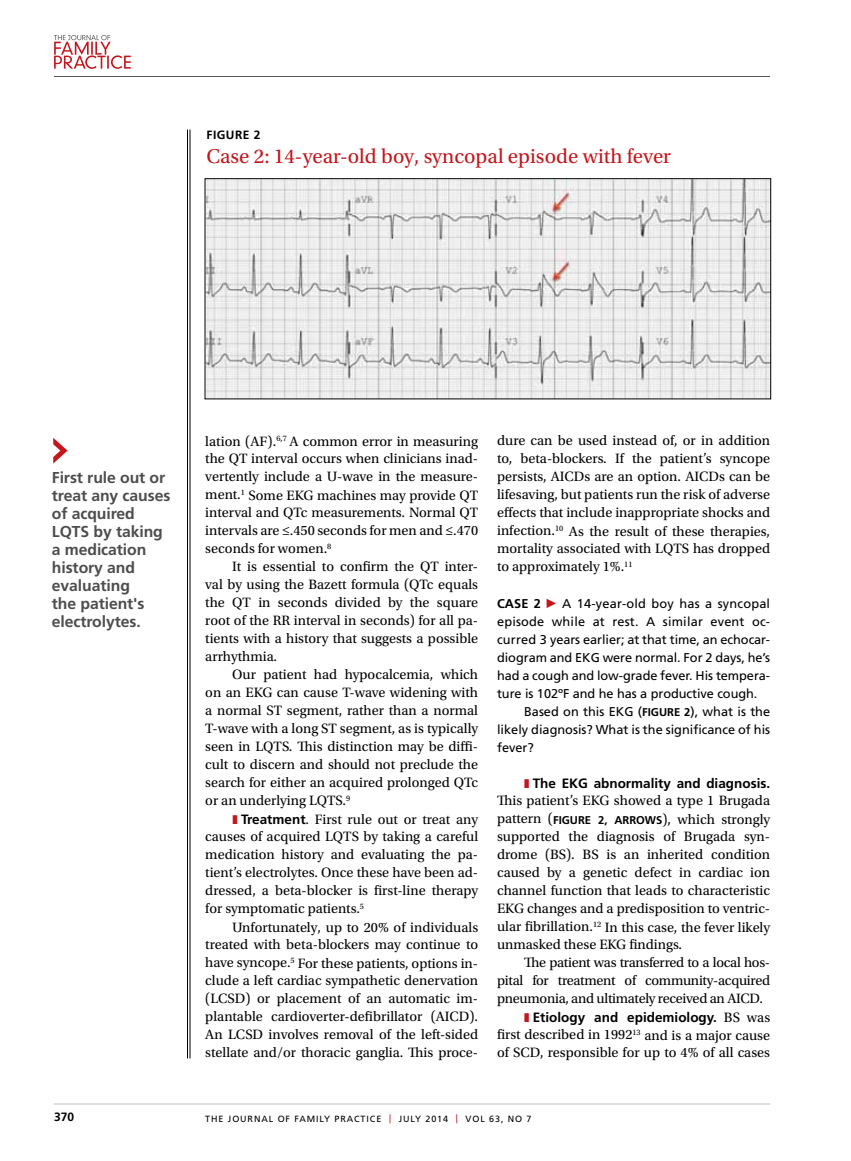
<style>
.page{position:relative;width:851px;height:1161px;background:#fff}
.page>*{position:absolute;margin:0;border:0;box-sizing:border-box;transform-origin:0 0}
.t1{font:21px "Utopia Std";color:#c4161c}
.t2{font:700 15.75px/18px "Frutiger LT Std";letter-spacing:-.005em;color:#4d4d4f}
.t3{font:14.25px/18px "Utopia Std";color:#000;text-align:justify}
.t4{font:700 13.5px "Frutiger LT Std";color:#000}
.t5{font:12.75px "Frutiger LT Std";color:#000}
.t6{font:700 12px "Frutiger LT Std";letter-spacing:.04em;color:#000}
.t7{font:700 11.25px "Frutiger LT Std";color:#000}
.t8{font:9px "Frutiger LT Std";letter-spacing:.1em;color:#000}
.s1{font-family:"Frutiger LT Std";font-weight:700;font-size:13.5px}
.s2{font-weight:700}
.s3{font-family:"Mathematical Pi Six";color:#c4161c}
.s4{font-weight:700;font-size:11.25px}
.s5{font-family:"Utopia Std";font-weight:400;font-size:14.25px}
.s6{color:#c4161c}
</style>
<div class="page">
<hr style="left:54px;top:1104px;width:716px;height:1px;background:#bcbec0">
<svg style="left:54px;top:35px;width:77px;height:34px"></svg>
<hr style="left:54px;top:76px;width:716px;height:1px;background:#58595b">
<hr style="left:190px;top:130px;width:1px;height:928px;background:#000">
<hr style="left:187px;top:130px;width:1px;height:928px;background:#000">
<svg style="left:53px;top:438px;width:14px;height:26px"></svg>
<img style="left:207px;top:180px;width:562px;height:217px">
<div style="left:205px;top:178px;width:566px;height:221px;border:1px solid #000"></div>
<p class="t6" style="left:206px;top:127px;width:56px">FIGURE 2</p>
<h1 class="t1" style="left:206px;top:144px;width:466px">Case 2: 14-year-old boy, syncopal episode with fever</h1>
<p class="t2" style="left:52px;top:469px;width:120px">First rule out or treat any causes of acquired<br>LQTS by taking a medication history and evaluating<br>the patient's electrolytes.</p>
<p class="t3" style="left:205px;top:432px;width:274px">lation (AF).<sup>6,7</sup> A common error in measuring the QT interval occurs when clinicians inad&shy;vertently include a U-wave in the measure&shy;ment.<sup>1</sup> Some EKG machines may provide QT interval and QTc measurements. Normal QT intervals are ≤.450 seconds for men and ≤.470 seconds for women.<sup>8</sup></p>
<p class="t3" style="left:205px;top:558px;width:274px;text-indent:27px">It is essential to confirm the QT inter&shy;val by using the Bazett formula (QTc equals the QT in seconds divided by the square root of the RR interval in seconds) for all pa&shy;tients with a history that suggests a possible arrhythmia.</p>
<p class="t3" style="left:205px;top:666px;width:274px;text-indent:27px">Our patient had hypocalcemia, which on an EKG can cause T-wave widening with a normal ST segment, rather than a normal T-wave with a long ST segment, as is typically seen in LQTS. This distinction may be diffi&shy;cult to discern and should not preclude the search for either an acquired prolonged QTc or an underlying LQTS.<sup>9</sup></p>
<p class="t3" style="left:205px;top:810px;width:274px;text-indent:32px"><span class="s1">Treatment</span>. First rule out or treat any causes of acquired LQTS by taking a careful medication history and evaluating the pa&shy;tient’s electrolytes. Once these have been ad&shy;dressed, a beta-blocker is first-line therapy for symptomatic patients.<sup>5</sup></p>
<p class="t3" style="left:205px;top:918px;width:274px;text-indent:27px">Unfortunately, up to 20% of individuals treated with beta-blockers may continue to have syncope.<sup>5</sup> For these patients, options in&shy;clude a left cardiac sympathetic denervation (LCSD) or placement of an automatic im&shy;plantable cardioverter-defibrillator (AICD).<br>An LCSD involves removal of the left-sided stellate and/or thoracic ganglia. This proce-</p>
<p class="t3" style="left:497px;top:432px;width:274px">dure can be used instead of, or in addition to, beta-blockers. If the patient’s syncope persists, AICDs are an option. AICDs can be lifesaving, but patients run the risk of adverse effects that include inappropriate shocks and infection.<sup>10</sup> As the result of these therapies, mortality associated with LQTS has dropped to approximately 1%.<sup>11</sup></p>
<p class="t5" style="left:497px;top:596px;width:274px"><span class="s2">CASE 2</span> <span class="s3">c</span> A 14-year-old boy has a syncopal</p>
<p class="t5" style="left:497px;top:614px;width:274px">episode while at rest. A similar event oc-</p>
<p class="t5" style="left:497px;top:632px;width:274px">curred 3 years earlier; at that time, an echocar-</p>
<p class="t5" style="left:497px;top:650px;width:274px">diogram and E KG were normal. For 2 days, he’s</p>
<p class="t5" style="left:497px;top:668px;width:274px">had a cough and low-grade fever. H is tempera-</p>
<p class="t5" style="left:497px;top:686px;width:262px">ture is 102ºF and he has a productive cough.</p>
<p class="t5" style="left:524px;top:704px;width:247px">Based on this E KG (<span class="s4">FIGURE 2</span>), what is the</p>
<p class="t5" style="left:497px;top:722px;width:274px">likely diagnosis? What is the significance of his</p>
<p class="t5" style="left:497px;top:740px;width:38px">fever?</p>
<p class="t4" style="left:529px;top:775px;width:242px">The EKG abnormality and diagnosis.</p>
<p class="t3" style="left:497px;top:792px;width:274px">This patient’s EKG showed a type 1 Brugada</p>
<p class="t7" style="left:497px;top:813px;width:127px"><span class="s5">pattern (</span>FIGURE 2, arrows</p>
<p class="t3" style="left:497px;top:810px;width:274px;text-indent:165px">), which strongly supported the diagnosis of Brugada syn&shy;drome (BS). BS is an inherited condition caused by a genetic defect in cardiac ion channel function that leads to characteristic EKG changes and a predisposition to ventric&shy;ular fibrillation.<sup>12</sup> In this case, the fever likely unmasked these EKG findings.</p>
<p class="t3" style="left:497px;top:954px;width:274px;text-indent:27px">The patient was transferred to a local hos&shy;pital for treatment of community-acquired pneumonia, and ultimately received an AICD.</p>
<p class="t4" style="left:532px;top:1009px;width:239px">Etiology and epidemiology. <span class="s5">BS was</span></p>
<p class="t3" style="left:497px;top:1026px;width:274px">first described in 1992<sup>13</sup> and is a major cause of SCD, responsible for up to 4% of all cases</p>
<p class="t6" style="left:54px;top:1110px;width:22px">370</p>
<p class="t8" style="left:205px;top:1113px;width:205px">The Journal of Family Practice <span class="s6">|</span> JULY</p>
<p class="t8" style="left:425px;top:1113px;width:108px">2014 <span class="s6">|</span> Vol 63, No 7</p>
</div>
